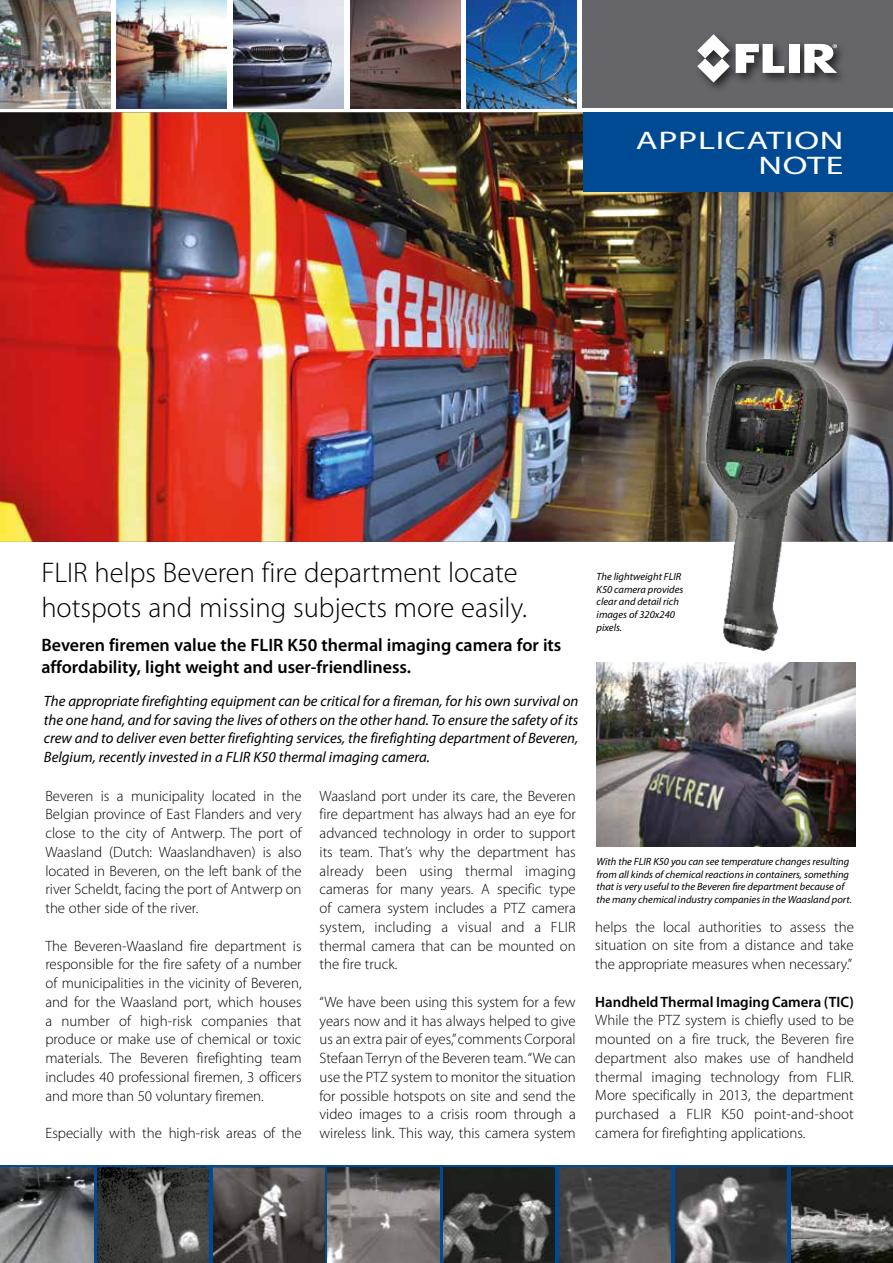
<style>
.page{position:relative;width:893px;height:1263px;background:#fff}
.page>*{position:absolute;margin:0;border:0;box-sizing:border-box;transform-origin:0 0}
.t1{font:300 28.5px/34.2px "Myriad Pro";color:#000}
.t2{font:25.5px/25.5px "Myriad Pro";letter-spacing:.02em;color:#fff;text-align:right;scale:1.41 1}
.t3{font:600 18px/21.6px "Myriad Pro";color:#000}
.t4{font:300 15px/18.8px "Myriad Pro";color:#000;text-align:justify}
.t5{font:italic 15px/18.8px "Myriad Pro";color:#000;text-align:justify}
.t6{font:600 15px "Myriad Pro";color:#000}
.t7{font:italic 10.5px/12.6px "Myriad Pro";color:#000}
</style>
<div class="page">
<img style="left:597px;top:662px;width:258px;height:184px">
<img style="left:0;top:112px;width:893px;height:430px">
<div style="left:583px;top:0;width:310px;height:107px;background:#66656a"></div>
<div style="left:694px;top:31px;width:155px;height:63px;background:#000;opacity:.66"></div>
<svg style="left:736px;top:44px;width:48px;height:29px"></svg>
<div style="left:789px;top:44px;width:10px;height:29px;background:#fff"></div>
<svg style="left:697px;top:34px;width:33px;height:49px"></svg>
<svg style="left:804px;top:44px;width:33px;height:29px"></svg>
<img style="left:467px;top:0;width:110px;height:108px">
<img style="left:350px;top:0;width:110px;height:108px">
<img style="left:233px;top:0;width:110px;height:108px">
<img style="left:117px;top:0;width:110px;height:108px">
<img style="left:0;top:0;width:110px;height:108px">
<div style="left:583px;top:112px;width:310px;height:80px;background:#004a93"></div>
<svg style="left:0;top:1165px;width:893px;height:98px;background:#0a4b8b"></svg>
<img style="left:328px;top:1167px;width:111px;height:96px">
<img style="left:0;top:1167px;width:93px;height:96px">
<img style="left:444px;top:1167px;width:111px;height:96px">
<img style="left:98px;top:1167px;width:111px;height:96px">
<img style="left:559px;top:1167px;width:112px;height:96px">
<img style="left:213px;top:1167px;width:112px;height:96px">
<img style="left:675px;top:1167px;width:111px;height:96px">
<img style="left:791px;top:1167px;width:102px;height:96px">
<div style="left:682px;top:335px;width:190px;height:338px;background:#fff;opacity:.66"></div>
<img style="left:671px;top:349px;width:219px;height:310px">
<h2 class="t2" style="left:636px;top:127px;width:149px">APPLICATION<br>NOTE</h2>
<h1 class="t1" style="left:41px;top:556px;width:487px">FLIR helps Beveren fire department locate hotspots and missing subjects more easily.</h1>
<p class="t3" style="left:41px;top:634px;width:522px">Beveren firemen value the FLIR K50 thermal imaging camera for its affordability, light weight and user-friendliness.</p>
<p class="t5" style="left:44px;top:691px;width:536px">The appropriate firefighting equipment can be critical for a fireman, for his own survival on the one hand, and for saving the lives of others on the other hand. To ensure the safety of its crew and to deliver even better firefighting services, the firefighting department of Beveren, Belgium, recently invested in a FLIR K50 thermal imaging camera.</p>
<p class="t4" style="left:45px;top:786px;width:258px">Beveren is a municipality located in the Belgian province of East Flanders and very close to the city of Antwerp. The port of Waasland (Dutch: Waaslandhaven) is also located in Beveren, on the left bank of the river Scheldt, facing the port of Antwerp on the other side of the river.</p>
<p class="t4" style="left:45px;top:936px;width:258px">The Beveren-Waasland fire department is responsible for the fire safety of a number of municipalities in the vicinity of Beveren, and for the Waasland port, which houses a number of high-risk companies that produce or make use of chemical or toxic materials. The Beveren firefighting team includes 40 professional firemen, 3 officers and more than 50 voluntary firemen.</p>
<p class="t4" style="left:45px;top:1123px;width:258px">Especially with the high-risk areas of the</p>
<p class="t4" style="left:320px;top:786px;width:258px">Waasland port under its care, the Beveren fire department has always had an eye for advanced technology in order to support its team. That’s why the department has already been using thermal imaging cameras for many years. A specific type of camera system includes a PTZ camera system, including a visual and a FLIR thermal camera that can be mounted on the fire truck.</p>
<p class="t4" style="left:320px;top:992px;width:258px">“We have been using this system for a few years now and it has always helped to give us an extra pair of eyes,” comments Corporal Stefaan Terryn of the Beveren team. “We can use the PTZ system to monitor the situation for possible hotspots on site and send the video images to a crisis room through a wireless link. This way, this camera system</p>
<p class="t7" style="left:597px;top:570px;width:88px">The lightweight FLIR<br>K50 camera provides clear and detail rich images of 320x240 pixels.</p>
<p class="t7" style="left:597px;top:855px;width:257px">With the FLIR K50 you can see temperature changes resulting from all kinds of chemical reactions in containers, something that is very useful to the Beveren fire department because of the many chemical industry companies in the Waasland port.</p>
<p class="t4" style="left:595px;top:917px;width:260px">helps the local authorities to assess the situation on site from a distance and take the appropriate measures when necessary.”</p>
<p class="t6" style="left:595px;top:992px;width:260px">Handheld Thermal Imaging Camera (TIC)</p>
<p class="t4" style="left:595px;top:1011px;width:260px">While the PTZ system is chiefly used to be mounted on a fire truck, the Beveren fire department also makes use of handheld thermal imaging technology from FLIR.<br>More specifically in 2013, the department purchased a FLIR K50 point-and-shoot camera for firefighting applications.</p>
</div>
